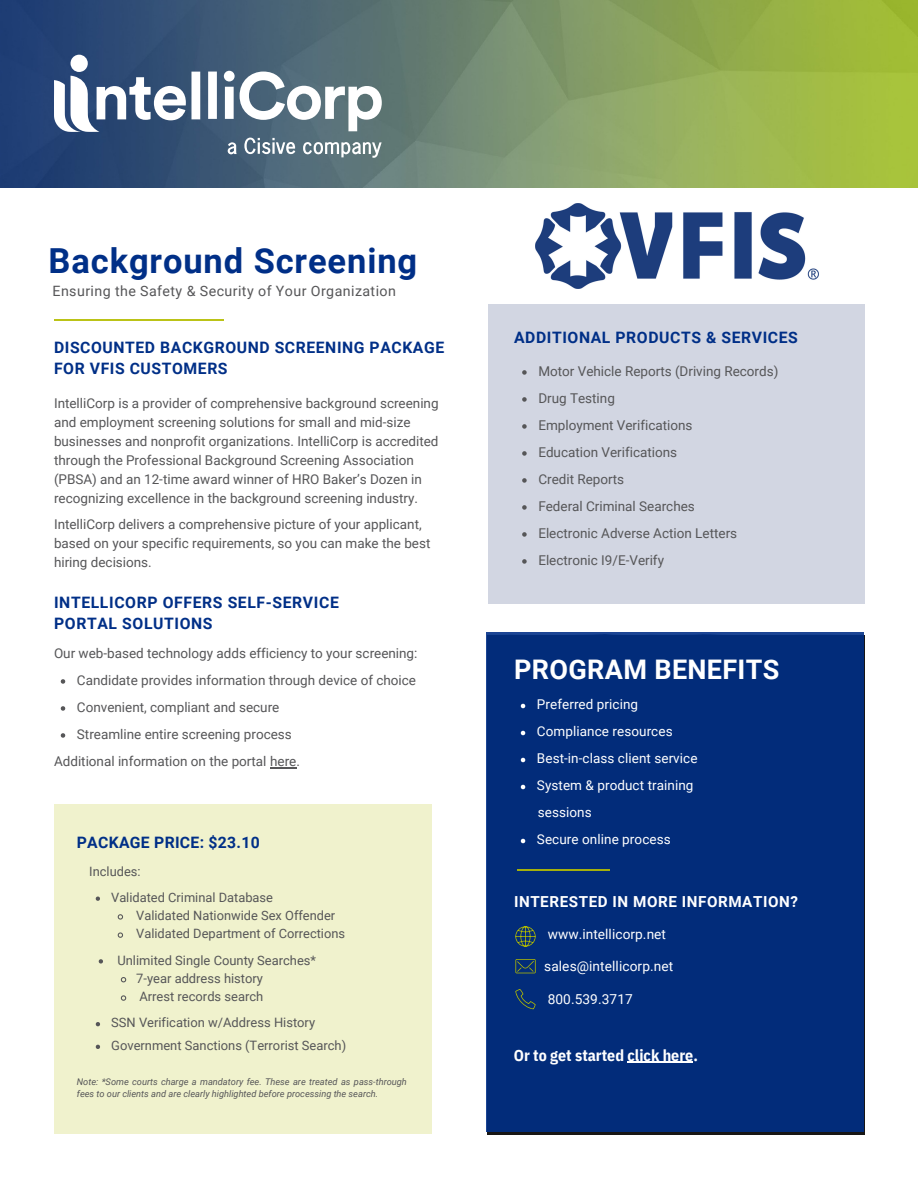
<style>
.page{position:relative;width:918px;height:1188px;background:#fff}
.page>*{position:absolute;margin:0;border:0;box-sizing:border-box;transform-origin:0 0}
.t1{font:700 34.5px "Roboto";letter-spacing:.025em;color:#002f87}
.t2{font:700 27px "Roboto";letter-spacing:.015em;color:#fff}
.t3{font:700 15.9px "IBM Plex Sans Cond";color:#fff}
.t4{font:700 15.75px/20.2px "Roboto";letter-spacing:.035em;color:#002f87}
.t5{font:700 15.15px "Roboto";letter-spacing:.04em;color:#fff}
.t6{font:14.25px "Roboto";letter-spacing:.03em;color:#565658}
.t7{font:13.65px "Roboto";letter-spacing:.005em;color:#fff}
.t8{font:13.5px/27px "Roboto";color:#565658}
.t9{font:13.5px/27px "Roboto";letter-spacing:.005em;color:#fff}
.t10{font:12.9px/18.3px "Roboto";color:#565658}
.t11{font:italic 9.3px/12.8px "Roboto";color:#565658}
</style>
<div class="page">
<div style="left:487px;top:632px;width:377px;height:500px;background:#022c7a"></div>
<div style="left:54px;top:804px;width:378px;height:330px;background:#f0f2cd"></div>
<div style="left:488px;top:304px;width:376px;height:300px;background:#d2d6e2"></div>
<img style="left:0;top:0;width:918px;height:188px">
<svg style="left:54px;top:55px;width:146px;height:77px"></svg>
<svg style="left:228px;top:142px;width:9px;height:12px"></svg>
<svg style="left:244px;top:138px;width:51px;height:16px"></svg>
<svg style="left:208px;top:71px;width:174px;height:60px"></svg>
<svg style="left:303px;top:142px;width:79px;height:16px"></svg>
<hr style="left:517px;top:869px;width:92px;height:1px;background:#b5be00">
<hr style="left:54px;top:320px;width:170px;height:1px;background:#b5be00">
<svg style="left:515px;top:926px;width:21px;height:21px"></svg>
<svg style="left:515px;top:989px;width:21px;height:20px"></svg>
<svg style="left:515px;top:959px;width:21px;height:14px"></svg>
<img style="left:536px;top:203px;width:282px;height:86px">
<svg style="left:61px;top:679px;width:4px;height:5px"></svg>
<svg style="left:61px;top:706px;width:4px;height:5px"></svg>
<svg style="left:61px;top:733px;width:4px;height:5px"></svg>
<svg style="left:270px;top:767px;width:26px;height:1px"></svg>
<svg style="left:521px;top:704px;width:4px;height:4px"></svg>
<svg style="left:521px;top:731px;width:4px;height:4px"></svg>
<svg style="left:521px;top:758px;width:4px;height:4px"></svg>
<svg style="left:521px;top:785px;width:4px;height:4px"></svg>
<svg style="left:521px;top:839px;width:4px;height:4px"></svg>
<svg style="left:522px;top:370px;width:5px;height:5px"></svg>
<svg style="left:522px;top:397px;width:5px;height:5px"></svg>
<svg style="left:522px;top:424px;width:5px;height:5px"></svg>
<svg style="left:522px;top:451px;width:5px;height:5px"></svg>
<svg style="left:522px;top:478px;width:5px;height:5px"></svg>
<svg style="left:522px;top:505px;width:5px;height:5px"></svg>
<svg style="left:522px;top:532px;width:5px;height:5px"></svg>
<svg style="left:522px;top:559px;width:5px;height:5px"></svg>
<svg style="left:99px;top:959px;width:4px;height:5px"></svg>
<svg style="left:120px;top:977px;width:7px;height:6px"></svg>
<svg style="left:120px;top:995px;width:7px;height:6px"></svg>
<svg style="left:96px;top:897px;width:4px;height:4px"></svg>
<svg style="left:117px;top:914px;width:6px;height:6px"></svg>
<svg style="left:117px;top:932px;width:6px;height:6px"></svg>
<svg style="left:96px;top:1022px;width:4px;height:4px"></svg>
<svg style="left:96px;top:1045px;width:4px;height:4px"></svg>
<hr style="left:628px;top:1062px;width:65px;height:1px;background:#fff">
<h1 class="t1" style="left:49px;top:241px;width:370px">Background Screening</h1>
<p class="t6" style="left:53px;top:283px;width:345px">Ensuring the Safety &amp; Security of Your Organization</p>
<p class="t4" style="left:54px;top:338px;width:392px">DISCOUNTED BACKGROUND SCREENING PACKAGE<br>FOR VFIS CUSTOMERS</p>
<p class="t8" style="left:54px;top:393px;width:386px;line-height:19.2px">IntelliCorp is a provider of comprehensive background screening and employment screening solutions for small and mid-size businesses and nonprofit organizations. IntelliCorp is accredited through the Professional Background Screening Association (PBSA) and an 12-time award winner of HRO Baker’s Dozen in recognizing excellence in the background screening industry.</p>
<p class="t8" style="left:54px;top:515px;width:378px;line-height:19.2px">IntelliCorp delivers a comprehensive picture of your applicant, based on your specific requirements, so you can make the best hiring decisions.</p>
<p class="t4" style="left:54px;top:593px;width:286px">INTELLICORP OFFERS SELF-SERVICE<br>PORTAL SOLUTIONS</p>
<p class="t8" style="left:54px;top:640px;width:365px">Our web-based technology adds efficiency to your screening:</p>
<p class="t8" style="left:77px;top:667px;width:341px">Candidate provides information through device of choice<br>Convenient, compliant and secure<br>Streamline entire screening process</p>
<p class="t8" style="left:54px;top:748px;width:248px">Additional information on the portal here.</p>
<p class="t4" style="left:77px;top:832px;width:184px">PACKAGE PRICE: $23.10</p>
<p class="t10" style="left:89px;top:863px;width:53px">Includes:</p>
<p class="t10" style="left:136px;top:888px;width:210px;text-indent:-25px">Validated Criminal Database<br>Validated Nationwide Sex Offender<br>Validated Department of Corrections</p>
<p class="t10" style="left:136px;top:951px;width:181px;text-indent:-19px">Unlimited Single County Searches*<br>7-year address history<br>Arrest records search</p>
<p class="t10" style="left:111px;top:1012px;width:236px;line-height:22.6px">SSN Verification w/Address History<br>Government Sanctions (Terrorist Search)</p>
<p class="t11" style="left:77px;top:1075px;width:332px">Note: *Some courts charge a mandatory fee. These are treated as pass-through fees to our clients and are clearly highlighted before processing the search.</p>
<p class="t4" style="left:514px;top:328px;width:285px">ADDITIONAL PRODUCTS &amp; SERVICES</p>
<p class="t8" style="left:538px;top:358px;width:242px">Motor Vehicle Reports (Driving Records)<br>Drug Testing<br>Employment Verifications<br>Education Verifications<br>Credit Reports<br>Federal Criminal Searches<br>Electronic Adverse Action Letters<br>Electronic I9/E-Verify</p>
<h2 class="t2" style="left:514px;top:654px;width:267px">PROGRAM BENEFITS</h2>
<p class="t9" style="left:537px;top:691px;width:162px">Preferred pricing<br>Compliance resources<br>Best-in-class client service<br>System &amp; product training</p>
<p class="t9" style="left:538px;top:799px;width:55px">sessions</p>
<p class="t9" style="left:537px;top:826px;width:135px">Secure online process</p>
<p class="t5" style="left:514px;top:893px;width:285px">INTERESTED IN MORE INFORMATION?</p>
<p class="t7" style="left:548px;top:926px;width:120px">www.intellicorp.net</p>
<p class="t7" style="left:544px;top:959px;width:131px">sales@intellicorp.net</p>
<p class="t7" style="left:548px;top:991px;width:87px">800.539.3717</p>
<p class="t3" style="left:514px;top:1044px;width:185px">Or to get started click here.</p>
</div>
